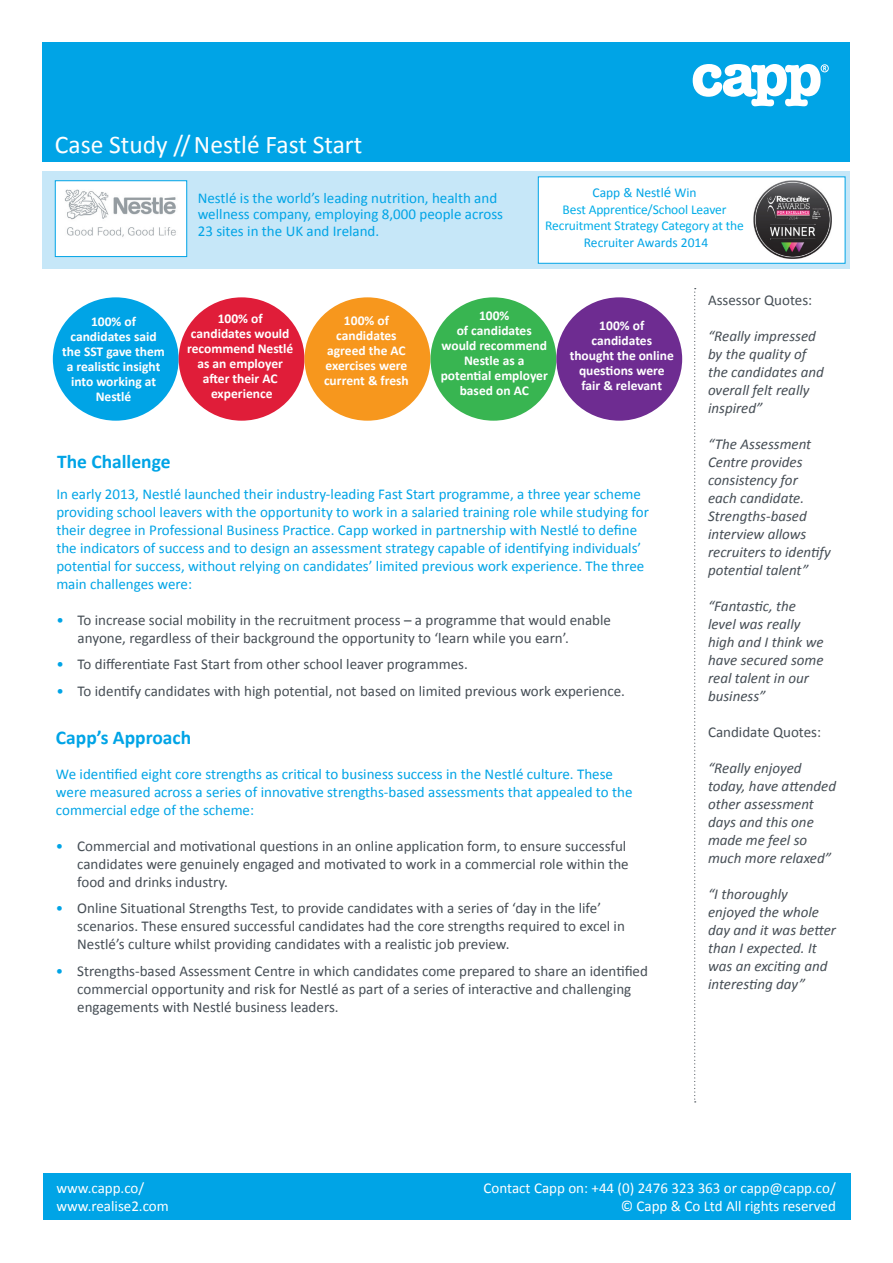
<style>
.page{position:relative;width:893px;height:1263px;background:#fff}
.page>*{position:absolute;margin:0;border:0;box-sizing:border-box;transform-origin:0 0}
.t1{font:25.5px "Calibri";color:#fff}
.t2{font:700 19.5px "Calibri";color:#00a4e6}
.t3{font:15px/18px "Calibri";color:#464e55}
.t4{font:15px/18px "Calibri";color:#00a4e6}
.t5{font:italic 15px/18px "Calibri";color:#464e55}
.t6{font:15px "Calibri";color:#fff}
.t7{font:700 13.5px/15px "Calibri";color:#fff;text-align:center}
.t8{font:13.5px/16.5px "Calibri";letter-spacing:-.01em;color:#00ade8;text-align:center}
.t9{font:13.5px "Calibri";color:#00a4e6}
.s1{font-size:15px}
.s2{color:#00a4e6}
</style>
<div class="page">
<div style="left:43px;top:1172px;width:807px;height:47px;background:#00a4e6"></div>
<div style="left:43px;top:171px;width:807px;height:98px;background:#c6e7f8"></div>
<div style="left:55px;top:180px;width:132px;height:77px;background:#fff;border:1px solid #00a4e6"></div>
<div style="left:43px;top:43px;width:807px;height:119px;background:#00a4e6"></div>
<svg style="left:693px;top:64px;width:136px;height:42px"></svg>
<div style="left:53px;top:297px;width:126px;height:124px;background:#00a4e6;border-radius:50%"></div>
<div style="left:179px;top:297px;width:126px;height:124px;background:#e01d39;border-radius:50%"></div>
<div style="left:305px;top:297px;width:125px;height:124px;background:#f7971d;border-radius:50%"></div>
<div style="left:430px;top:297px;width:126px;height:124px;background:#38b551;border-radius:50%"></div>
<div style="left:556px;top:297px;width:126px;height:124px;background:#6e2c91;border-radius:50%"></div>
<img style="left:64px;top:189px;width:112px;height:48px">
<svg style="left:694px;top:288px;width:2px;height:814px"></svg>
<div style="left:538px;top:176px;width:307px;height:88px;background:#fff;border:1px solid #00a4e6"></div>
<img style="left:753px;top:180px;width:78px;height:78px">
<p class="t1" style="left:55px;top:128px;width:309px">Case Study // Nestlé Fast Start</p>
<p class="t4" style="left:198px;top:189px;width:307px;line-height:16.5px">Nestlé is the world’s leading nutrition, health and wellness company, employing 8,000 people across<br>23 sites in the UK and Ireland.</p>
<p class="t9" style="left:592px;top:184px;width:106px">Capp &amp; Nestl<span class="s1">é</span> Win</p>
<p class="t8" style="left:545px;top:201px;width:200px">Best Apprentice/School Leaver<br>Recruitment Strategy Category at the</p>
<p class="t9" style="left:584px;top:234px;width:126px">Recruiter Awards 2014</p>
<p class="t7" style="left:62px;top:314px;width:104px">100% of candidates said the SST gave them a realistic insight into working at<br>Nestlé</p>
<p class="t7" style="left:187px;top:311px;width:108px">100% of candidates would recommend Nestlé as an employer after their AC experience</p>
<p class="t7" style="left:324px;top:313px;width:86px">100% of candidates agreed the AC exercises were current &amp; fresh</p>
<p class="t7" style="left:441px;top:308px;width:109px">100%<br>of candidates would recommend<br>Nestle as a potential employer based on AC</p>
<p class="t7" style="left:570px;top:318px;width:106px">100% of candidates thought the online questions were fair &amp; relevant</p>
<p class="t2" style="left:57px;top:449px;width:115px">The Challenge</p>
<p class="t4" style="left:56px;top:485px;width:594px">In early 2013, Nestlé launched their industry-leading Fast Start programme, a three year scheme providing school leavers with the opportunity to work in a salaried training role while studying for their degree in Professional Business Practice. Capp worked in partnership with Nestlé to define the indicators of success and to design an assessment strategy capable of identifying individuals’ potential for success, without relying on candidates’ limited previous work experience. The three main challenges were:</p>
<p class="t3" style="left:78px;top:611px;width:535px;text-indent:-21px"><span class="s2">•</span> To increase social mobility in the recruitment process – a programme that would enable anyone, regardless of their background the opportunity to ‘learn while you earn’.</p>
<p class="t3" style="left:56px;top:655px;width:413px"><span class="s2">•</span> To differentiate Fast Start from other school leaver programmes.</p>
<p class="t3" style="left:56px;top:682px;width:570px"><span class="s2">•</span> To identify candidates with high potential, not based on limited previous work experience.</p>
<p class="t2" style="left:56px;top:725px;width:137px">Capp’s Approach</p>
<p class="t4" style="left:56px;top:765px;width:578px">We identified eight core strengths as critical to business success in the Nestlé culture. These were measured across a series of innovative strengths-based assessments that appealed to the commercial edge of the scheme:</p>
<p class="t3" style="left:77px;top:837px;width:553px;text-indent:-21px"><span class="s2">•</span> Commercial and motivational questions in an online application form, to ensure successful candidates were genuinely engaged and motivated to work in a commercial role within the food and drinks industry.</p>
<p class="t3" style="left:77px;top:899px;width:549px;text-indent:-21px"><span class="s2">•</span> Online Situational Strengths Test, to provide candidates with a series of ‘day in the life’ scenarios. These ensured successful candidates had the core strengths required to excel in<br>Nestlé’s culture whilst providing candidates with a realistic job preview.</p>
<p class="t3" style="left:77px;top:962px;width:572px;text-indent:-21px"><span class="s2">•</span> Strengths-based Assessment Centre in which candidates come prepared to share an identified commercial opportunity and risk for Nestlé as part of a series of interactive and challenging engagements with Nestlé business leaders.</p>
<p class="t3" style="left:708px;top:291px;width:106px">Assessor Quotes:</p>
<p class="t5" style="left:708px;top:327px;width:117px">“Really impressed by the quality of the candidates and overall felt really inspired”</p>
<p class="t5" style="left:708px;top:435px;width:124px">“The Assessment<br>Centre provides consistency for<br>each candidate.<br>Strengths-based interview allows recruiters to identify potential talent”</p>
<p class="t5" style="left:708px;top:597px;width:117px">“Fantastic, the level was really high and I think we have secured some real talent in our business”</p>
<p class="t3" style="left:708px;top:723px;width:115px">Candidate Quotes:</p>
<p class="t5" style="left:708px;top:759px;width:130px">“Really enjoyed today, have attended other assessment days and this one made me feel so much more relaxed”</p>
<p class="t5" style="left:708px;top:885px;width:130px">“I thoroughly enjoyed the whole day and it was better than I expected. It was an exciting and interesting day”</p>
<p class="t6" style="left:56px;top:1179px;width:89px">www.capp.co/</p>
<p class="t6" style="left:56px;top:1197px;width:114px">www.realise2.com</p>
<p class="t6" style="left:484px;top:1179px;width:354px">Contact Capp on: +44 (0) 2476 323 363 or capp@capp.co/</p>
<p class="t6" style="left:621px;top:1197px;width:217px">© Capp &amp; Co Ltd All rights reserved</p>
</div>
